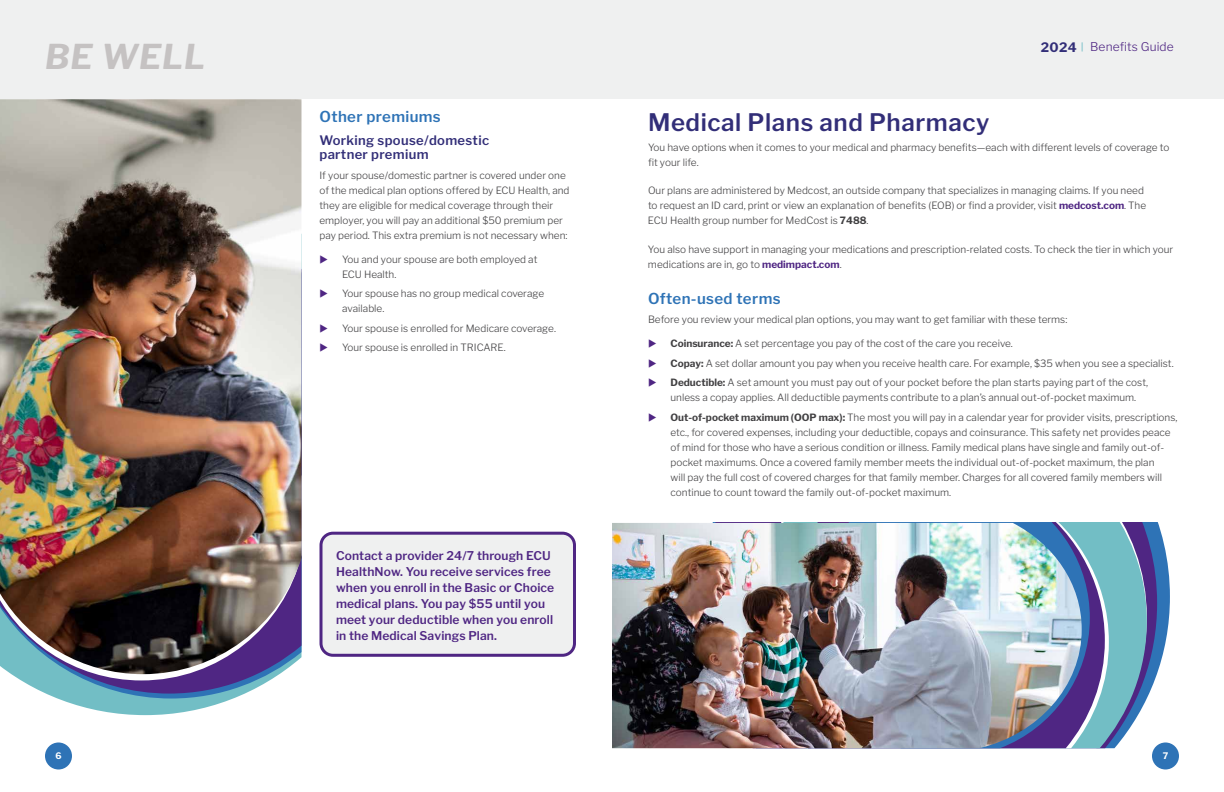
<style>
.page{position:relative;width:1224px;height:792px;background:#fff}
.page>*{position:absolute;margin:0;border:0;box-sizing:border-box;transform-origin:0 0}
.t1{font:italic 700 34px "Libre Franklin";letter-spacing:.025em;color:#c5c2c2}
.t2{font:600 24px "Libre Franklin";letter-spacing:.025em;color:#322e78}
.t3{font:600 15px "Libre Franklin";letter-spacing:.025em;color:#2e73b6}
.t4{font:600 13px/14px "Libre Franklin";letter-spacing:.025em;color:#322e78}
.t5{font:600 12px/16px "Libre Franklin";letter-spacing:.01em;color:#4f2683}
.t6{font:300 12px "Libre Franklin";letter-spacing:.01em;color:#4f2683}
.t7{font:300 10px/15px "Libre Franklin";color:#414042}
.t8{font:700 9px "Libre Franklin";color:#fff}
.s1{font-weight:700;font-size:13px;color:#322e78}
.s2{font-weight:700;font-size:9px;color:#87c5cd}
.s3{font-weight:700;color:#4f2683}
.s4{font-weight:700}
</style>
<div class="page">
<div style="left:0;top:0;width:1224px;height:99px;background:#eff0f0"></div>
<div style="left:321px;top:533px;width:254px;height:122px;background:#eff0f0;border-radius:12px"></div>
<div style="left:320px;top:532px;width:256px;height:125px;border:3px solid #4f2683;border-radius:12px"></div>
<svg style="left:59px;top:699px;width:173px;height:16px;fill:#72bec5"></svg>
<svg style="left:20px;top:680px;width:250px;height:14px;background:#687faf"></svg>
<img style="left:0;top:99px;width:302px;height:575px">
<svg style="left:1157px;top:523px;width:13px;height:151px;fill:#2e73b6"></svg>
<svg style="left:1147px;top:523px;width:10px;height:225px"></svg>
<svg style="left:1109px;top:523px;width:38px;height:225px;background:#75a9c0"></svg>
<svg style="left:1090px;top:523px;width:15px;height:225px;background:#7487b0"></svg>
<svg style="left:1082px;top:523px;width:8px;height:225px;background:#5a6ea9"></svg>
<img style="left:612px;top:523px;width:470px;height:225px">
<div style="left:45px;top:742px;width:27px;height:27px;background:#2e73b6;border-radius:50%"></div>
<div style="left:1152px;top:742px;width:27px;height:27px;background:#2e73b6;border-radius:50%"></div>
<h1 class="t1" style="left:45px;top:40px;width:162px">BE WELL</h1>
<h3 class="t3" style="left:320px;top:110px;width:123px">Other premiums</h3>
<h3 class="t4" style="left:320px;top:134px;width:171px">Working spouse/domestic partner premium</h3>
<p class="t7" style="left:320px;top:168px;width:252px">If your spouse/domestic partner is covered under one of the medical plan options offered by ECU Health, and they are eligible for medical coverage through their employer, you will pay an additional $50 premium per pay period. This extra premium is not necessary when:</p>
<p class="t7" style="left:342px;top:252px;width:197px">You and your spouse are both employed at<br>ECU Health.</p>
<p class="t7" style="left:342px;top:287px;width:204px">Your spouse has no group medical coverage available.</p>
<p class="t7" style="left:342px;top:319px;width:215px;line-height:19.5px">Your spouse is enrolled for Medicare coverage.<br>Your spouse is enrolled in TRICARE.</p>
<p class="t5" style="left:336px;top:548px;width:220px">Contact a provider 24/7 through ECU HealthNow. You receive services free when you enroll in the Basic or Choice medical plans. You pay $55 until you meet your deductible when you enroll in the Medical Savings Plan.</p>
<p class="t6" style="left:1041px;top:39px;width:134px"><span class="s1">2024</span> <span class="s2">|</span> Benefits Guide</p>
<h2 class="t2" style="left:648px;top:111px;width:343px">Medical Plans and Pharmacy</h2>
<p class="t7" style="left:648px;top:140px;width:523px">You have options when it comes to your medical and pharmacy benefits—each with different levels of coverage to fit your life.</p>
<p class="t7" style="left:648px;top:183px;width:500px">Our plans are administered by Medcost, an outside company that specializes in managing claims. If you need to request an ID card, print or view an explanation of benefits (EOB) or find a provider, visit <span class="s3">medcost.com</span>. The<br>ECU Health group number for MedCost is <span class="s4">7488</span>.</p>
<p class="t7" style="left:648px;top:242px;width:527px">You also have support in managing your medications and prescription-related costs. To check the tier in which your medications are in, go to <span class="s3">medimpact.com</span>.</p>
<h3 class="t3" style="left:648px;top:291px;width:134px">Often-used terms</h3>
<p class="t7" style="left:648px;top:312px;width:421px">Before you review your medical plan options, you may want to get familiar with these terms:</p>
<p class="t7" style="left:670px;top:334px;width:505px;line-height:19.5px"><span class="s4">Coinsurance:</span> A set percentage you pay of the cost of the care you receive.<br><span class="s4">Copay:</span> A set dollar amount you pay when you receive health care. For example, $35 when you see a specialist.<br><span class="s4">Deductible:</span> A set amount you must pay out of your pocket before the plan starts paying part of the cost,</p>
<p class="t7" style="left:670px;top:388px;width:509px;line-height:19.5px">unless a copay applies. All deductible payments contribute to a plan’s annual out-of-pocket maximum.<br><span class="s4">Out-of-pocket maximum (OOP max):</span> The most you will pay in a calendar year for provider visits, prescriptions,</p>
<p class="t7" style="left:670px;top:425px;width:502px">etc., for covered expenses, including your deductible, copays and coinsurance. This safety net provides peace of mind for those who have a serious condition or illness. Family medical plans have single and family out-of&shy;pocket maximums. Once a covered family member meets the individual out-of-pocket maximum, the plan will pay the full cost of covered charges for that family member. Charges for all covered family members will continue to count toward the family out-of-pocket maximum.</p>
<p class="t8" style="left:55px;top:752px;width:8px">6</p>
<p class="t8" style="left:1163px;top:752px;width:7px">7</p>
</div>
